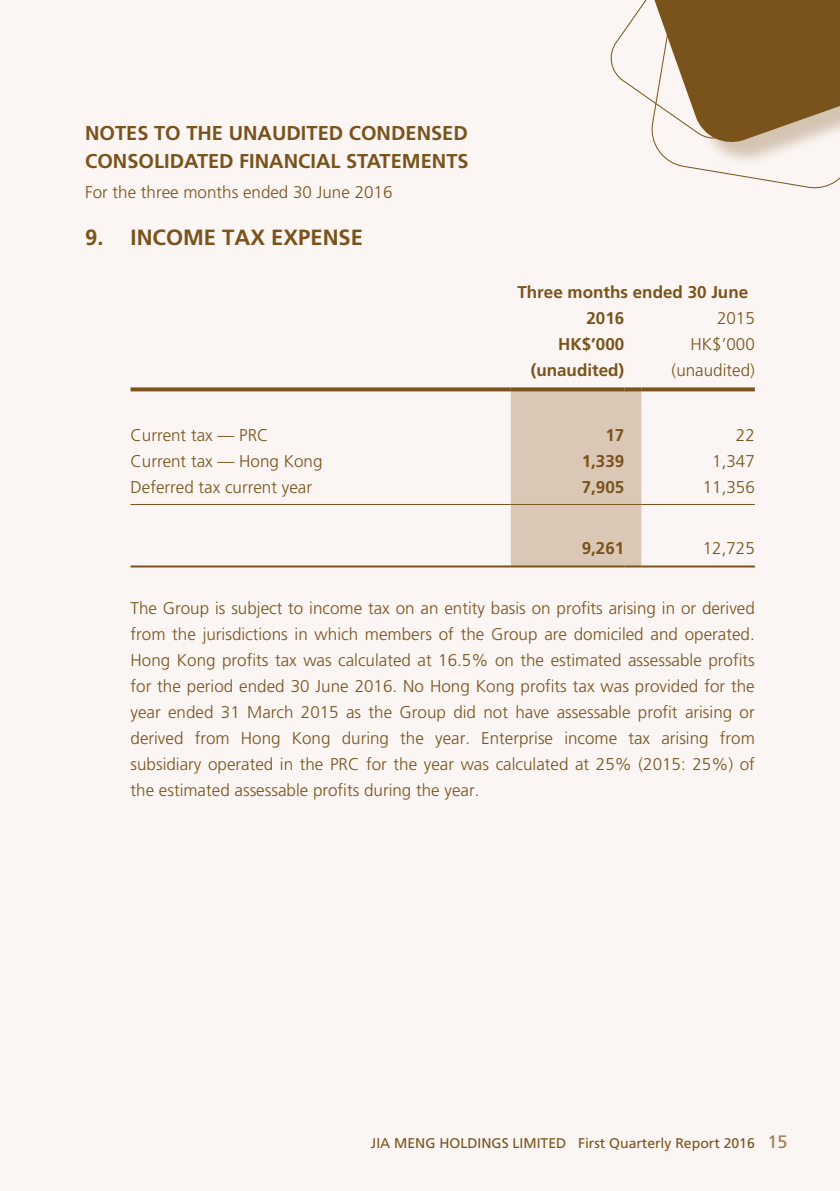
<style>
.page{position:relative;width:840px;height:1191px;background:#fff}
.page>*{position:absolute;margin:0;border:0;box-sizing:border-box;transform-origin:0 0}
._01_H1{font:700 22px "Frutiger LT Std";color:#79531b}
.t1{font:700 20px/28px "Frutiger LT Std";color:#79531b}
._00_Body_Text{font:300 17px/26px "Frutiger LT Std";color:#79531b;text-align:justify}
._00_Body_Text-2{font:700 17px "Frutiger LT Std";color:#79531b}
.t2{font:14px "Frutiger LT Std";color:#79531b}
.s1{font-size:18px;color:#9d7a51}
</style>
<div class="page">
<div style="left:0;top:0;width:839px;height:1191px;background:#fbf5f3"></div>
<svg style="left:130px;top:387px;width:380px;height:4px;background:#866331"></svg>
<svg style="left:510px;top:387px;width:114px;height:2px"></svg>
<svg style="left:624px;top:387px;width:17px;height:2px"></svg>
<svg style="left:641px;top:387px;width:113px;height:4px"></svg>
<hr style="left:130px;top:504px;width:380px;height:1px;background:#79531b">
<hr style="left:641px;top:504px;width:113px;height:1px;background:#79531b">
<hr style="left:130px;top:565px;width:380px;height:2px;background:#79531b">
<div style="left:510px;top:389px;width:131px;height:178px;background:#dbc7b6"></div>
<hr style="left:641px;top:565px;width:113px;height:2px;background:#79531b">
<svg style="left:610px;top:0;width:230px;height:191px"></svg>
<p class="t1" style="left:85px;top:119px;width:385px">NOTES TO THE UNAUDITED CONDENSED<br>CONSOLIDATED FINANCIAL STATEMENTS</p>
<p class="_00_Body_Text" style="left:85px;top:179px;width:309px">For the three months ended 30 June 2016</p>
<p class="_01_H1" style="left:85px;top:224px;width:279px">9. INCOME TAX EXPENSE</p>
<p class="_00_Body_Text-2" style="left:517px;top:282px;width:232px">Three months ended 30 June</p>
<p class="_00_Body_Text-2" style="left:586px;top:308px;width:39px">2016</p>
<p class="_00_Body_Text" style="left:716px;top:305px;width:39px">2015</p>
<p class="_00_Body_Text-2" style="left:557px;top:334px;width:68px">HK$’000</p>
<p class="_00_Body_Text" style="left:690px;top:331px;width:66px">HK$’000</p>
<p class="_00_Body_Text-2" style="left:530px;top:360px;width:95px">(unaudited)</p>
<p class="_00_Body_Text" style="left:671px;top:357px;width:85px">(unaudited)</p>
<p class="_00_Body_Text" style="left:130px;top:422px;width:139px">Current tax — PRC</p>
<p class="_00_Body_Text-2" style="left:605px;top:424px;width:20px">17</p>
<p class="_00_Body_Text" style="left:735px;top:422px;width:20px">22</p>
<p class="_00_Body_Text" style="left:130px;top:448px;width:193px">Current tax — Hong Kong</p>
<p class="_00_Body_Text-2" style="left:581px;top:450px;width:44px">1,339</p>
<p class="_00_Body_Text" style="left:711px;top:448px;width:44px">1,347</p>
<p class="_00_Body_Text" style="left:130px;top:474px;width:183px">Deferred tax current year</p>
<p class="_00_Body_Text-2" style="left:581px;top:476px;width:44px">7,905</p>
<p class="_00_Body_Text" style="left:702px;top:474px;width:53px">11,356</p>
<p class="_00_Body_Text-2" style="left:581px;top:538px;width:44px">9,261</p>
<p class="_00_Body_Text" style="left:702px;top:535px;width:53px">12,725</p>
<p class="_00_Body_Text" style="left:130px;top:595px;width:625px">The Group is subject to income tax on an entity basis on profits arising in or derived from the jurisdictions in which members of the Group are domiciled and operated.<br>Hong Kong profits tax was calculated at 16.5% on the estimated assessable profits for the period ended 30 June 2016. No Hong Kong profits tax was provided for the year ended 31 March 2015 as the Group did not have assessable profit arising or derived from Hong Kong during the year. Enterprise income tax arising from subsidiary operated in the PRC for the year was calculated at 25% (2015: 25%) of the estimated assessable profits during the year.</p>
<p class="t2" style="left:370px;top:1134px;width:418px">JIA MENG HOLDINGS LIMITED First Quarterly Report 2016 <span class="s1">15</span></p>
</div>
